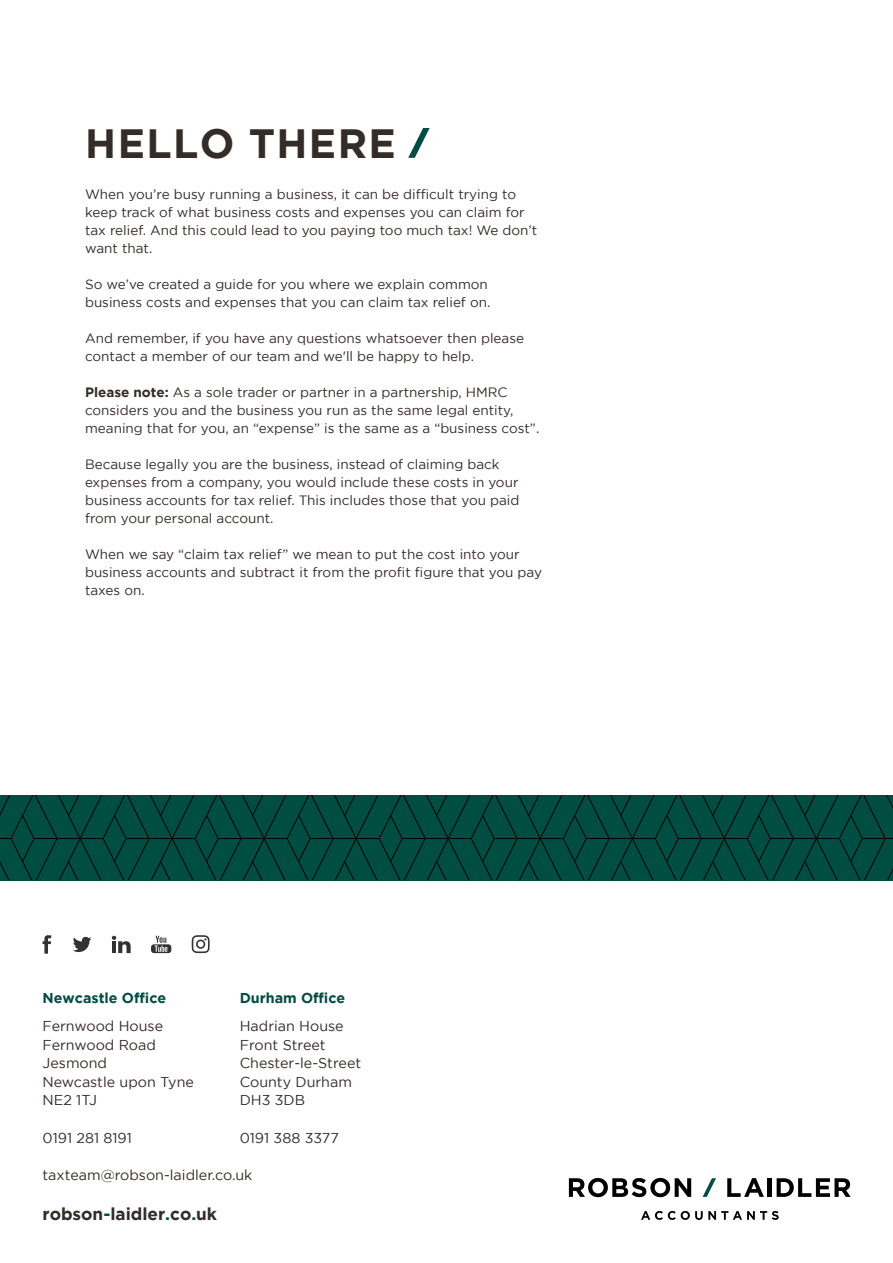
<style>
.page{position:relative;width:893px;height:1263px;background:#fff}
.page>*{position:absolute;margin:0;border:0;box-sizing:border-box;transform-origin:0 0}
.t1{font:700 40.8px "Gotham";letter-spacing:.035em;color:#332c28}
.t2{font:700 17.1px "Gotham";color:#332c28}
.t3{font:14.25px/18.6px "Gotham";color:#332c28}
.t4{font:700 14.25px "Gotham";color:#004d42}
.t5{font:13.5px/18px "Gotham";color:#332c28}
.s1{font-weight:700}
.s2{color:#004d42}
</style>
<div class="page">
<svg style="left:43px;top:935px;width:8px;height:19px"></svg>
<svg style="left:73px;top:937px;width:18px;height:15px"></svg>
<svg style="left:112px;top:936px;width:19px;height:17px"></svg>
<svg style="left:641px;top:1211px;width:138px;height:9px"></svg>
<svg style="left:569px;top:1178px;width:122px;height:19px"></svg>
<svg style="left:727px;top:1178px;width:37px;height:19px"></svg>
<hr style="left:767px;top:1178px;width:4px;height:19px;background:#000">
<svg style="left:777px;top:1178px;width:74px;height:19px"></svg>
<svg style="left:703px;top:1178px;width:13px;height:19px"></svg>
<svg style="left:408px;top:128px;width:22px;height:30px"></svg>
<svg style="left:151px;top:936px;width:20px;height:17px"></svg>
<svg style="left:192px;top:935px;width:18px;height:18px"></svg>
<svg style="left:0;top:795px;width:631px;height:85px;background:#00473d"></svg>
<svg style="left:631px;top:795px;width:262px;height:85px;background:#00483d"></svg>
<h1 class="t1" style="left:85px;top:120px;width:312px">HELLO THERE</h1>
<p class="t5" style="left:85px;top:185px;width:454px">When you’re busy running a business, it can be difficult trying to keep track of what business costs and expenses you can claim for tax relief. And this could lead to you paying too much tax! We don’t want that.</p>
<p class="t5" style="left:85px;top:275px;width:407px">So we’ve created a guide for you where we explain common business costs and expenses that you can claim tax relief on.</p>
<p class="t5" style="left:85px;top:329px;width:441px">And remember, if you have any questions whatsoever then please contact a member of our team and we'll be happy to help.</p>
<p class="t5" style="left:85px;top:383px;width:456px"><span class="s1">Please note:</span> As a sole trader or partner in a partnership, HMRC considers you and the business you run as the same legal entity, meaning that for you, an “expense” is the same as a “business cost”.</p>
<p class="t5" style="left:85px;top:455px;width:436px">Because legally you are the business, instead of claiming back expenses from a company, you would include these costs in your business accounts for tax relief. This includes those that you paid from your personal account.</p>
<p class="t5" style="left:85px;top:545px;width:459px">When we say “claim tax relief” we mean to put the cost into your business accounts and subtract it from the profit figure that you pay taxes on.</p>
<p class="t4" style="left:43px;top:990px;width:125px">Newcastle Office</p>
<p class="t4" style="left:240px;top:990px;width:107px">Durham Office</p>
<p class="t3" style="left:43px;top:1016px;width:153px">Fernwood House<br>Fernwood Road<br>Jesmond<br>Newcastle upon Tyne<br>NE2 1TJ</p>
<p class="t3" style="left:43px;top:1128px;width:91px">0191 281 8191</p>
<p class="t3" style="left:240px;top:1016px;width:123px">Hadrian House<br>Front Street<br>Chester-le-Street<br>County Durham<br>DH3 3DB</p>
<p class="t3" style="left:240px;top:1128px;width:101px">0191 388 3377</p>
<p class="t3" style="left:43px;top:1165px;width:211px">taxteam@robson-laidler.co.uk</p>
<p class="t2" style="left:43px;top:1204px;width:176px">robson<span class="s2">-</span>laidler<span class="s2">.</span>co<span class="s2">.</span>uk</p>
</div>
